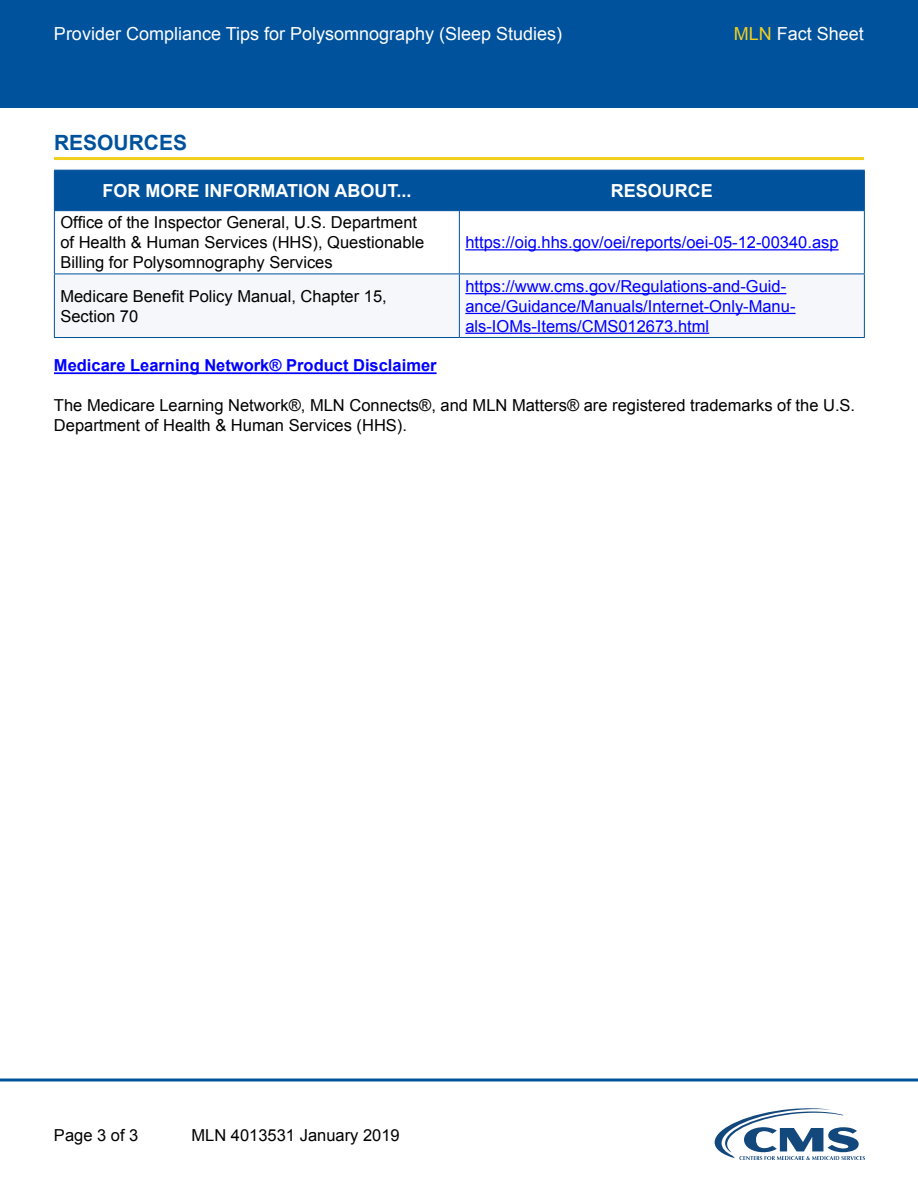
<style>
.page{position:relative;width:918px;height:1188px;background:#fff}
.page>*{position:absolute;margin:0;border:0;box-sizing:border-box;transform-origin:0 0}
.t1{font:700 21px "Arial";color:#00529c}
.t2{font:18px "Arial";color:#fff}
.Table_Header{font:700 18px "Arial";color:#fff}
.Table_Text{font:16.5px/19.8px "Arial";color:#000}
.Table_Text-2{font:16.5px/19.8px "Arial";color:#00f}
.Product_Disclaimer{font:700 16.5px "Arial";color:#00f}
.s1{color:#f3cf1e}
</style>
<div class="page">
<div style="left:0;top:0;width:918px;height:108px;background:#00529c"></div>
<svg style="left:714px;top:1108px;width:151px;height:52px"></svg>
<svg style="left:0;top:1078px;width:918px;height:4px;background:#3f7db4"></svg>
<hr style="left:54px;top:157px;width:810px;height:3px;background:#f3cf1e">
<hr style="left:54px;top:372px;width:383px;height:2px;background:#00f">
<div style="left:55px;top:171px;width:809px;height:39px;background:#00529c"></div>
<div style="left:458px;top:275px;width:406px;height:62px;background:#f6f7fb"></div>
<hr style="left:54px;top:170px;width:405px;height:1px;background:#00529c">
<hr style="left:54px;top:171px;width:1px;height:39px;background:#00529c">
<hr style="left:459px;top:170px;width:406px;height:1px;background:#00529c">
<hr style="left:459px;top:171px;width:1px;height:39px;background:#00529c">
<hr style="left:864px;top:171px;width:1px;height:39px;background:#00529c">
<hr style="left:54px;top:210px;width:405px;height:1px;background:#00529c">
<hr style="left:54px;top:211px;width:1px;height:63px;background:#00529c">
<hr style="left:459px;top:210px;width:406px;height:1px;background:#00529c">
<hr style="left:459px;top:211px;width:1px;height:63px;background:#00529c">
<hr style="left:864px;top:211px;width:1px;height:63px;background:#00529c">
<hr style="left:54px;top:274px;width:405px;height:1px;background:#00529c">
<hr style="left:54px;top:274px;width:1px;height:63px;background:#00529c">
<hr style="left:459px;top:274px;width:406px;height:1px;background:#00529c">
<hr style="left:459px;top:274px;width:1px;height:63px;background:#00529c">
<hr style="left:864px;top:274px;width:1px;height:63px;background:#00529c">
<hr style="left:54px;top:337px;width:405px;height:1px;background:#00529c">
<hr style="left:459px;top:337px;width:406px;height:1px;background:#00529c">
<hr style="left:465px;top:249px;width:374px;height:1px;background:#00f">
<hr style="left:465px;top:293px;width:321px;height:1px;background:#00f">
<hr style="left:465px;top:313px;width:331px;height:1px;background:#00f">
<hr style="left:465px;top:333px;width:244px;height:1px;background:#00f">
<p class="t2" style="left:54px;top:22px;width:510px">Provider Compliance Tips for Polysomnography (Sleep Studies)</p>
<p class="t2" style="left:734px;top:22px;width:132px"><span class="s1">MLN</span> Fact Sheet</p>
<h1 class="t1" style="left:54px;top:129px;width:135px">RESOURCES</h1>
<p class="Table_Header" style="left:102px;top:179px;width:310px">FOR MORE INFORMATION ABOUT...</p>
<p class="Table_Header" style="left:611px;top:179px;width:104px">RESOURCE</p>
<p class="Table_Text" style="left:60px;top:213px;width:366px">Office of the Inspector General, U.S. Department of Health &amp; Human Services (HHS), Questionable<br>Billing for Polysomnography Services</p>
<p class="Table_Text-2" style="left:465px;top:233px;width:375px">https://oig.hhs.gov/oei/reports/oei-05-12-00340.asp</p>
<p class="Table_Text" style="left:60px;top:286px;width:328px">Medicare Benefit Policy Manual, Chapter 15,<br>Section 70</p>
<p class="Table_Text-2" style="left:465px;top:276px;width:332px">https://www.cms.gov/Regulations-and-Guid&shy;ance/Guidance/Manuals/Internet-Only-Manu&shy;als-IOMs-Items/CMS012673.html</p>
<p class="Product_Disclaimer" style="left:54px;top:355px;width:384px">Medicare Learning Network® Product Disclaimer</p>
<p class="Table_Text" style="left:54px;top:396px;width:803px">The Medicare Learning Network®, MLN Connects®, and MLN Matters® are registered trademarks of the U.S.<br>Department of Health &amp; Human Services (HHS).</p>
<p class="Table_Text" style="left:54px;top:1125px;width:86px">Page 3 of 3</p>
<p class="Table_Text" style="left:192px;top:1125px;width:210px">MLN 4013531 January 2019</p>
</div>
